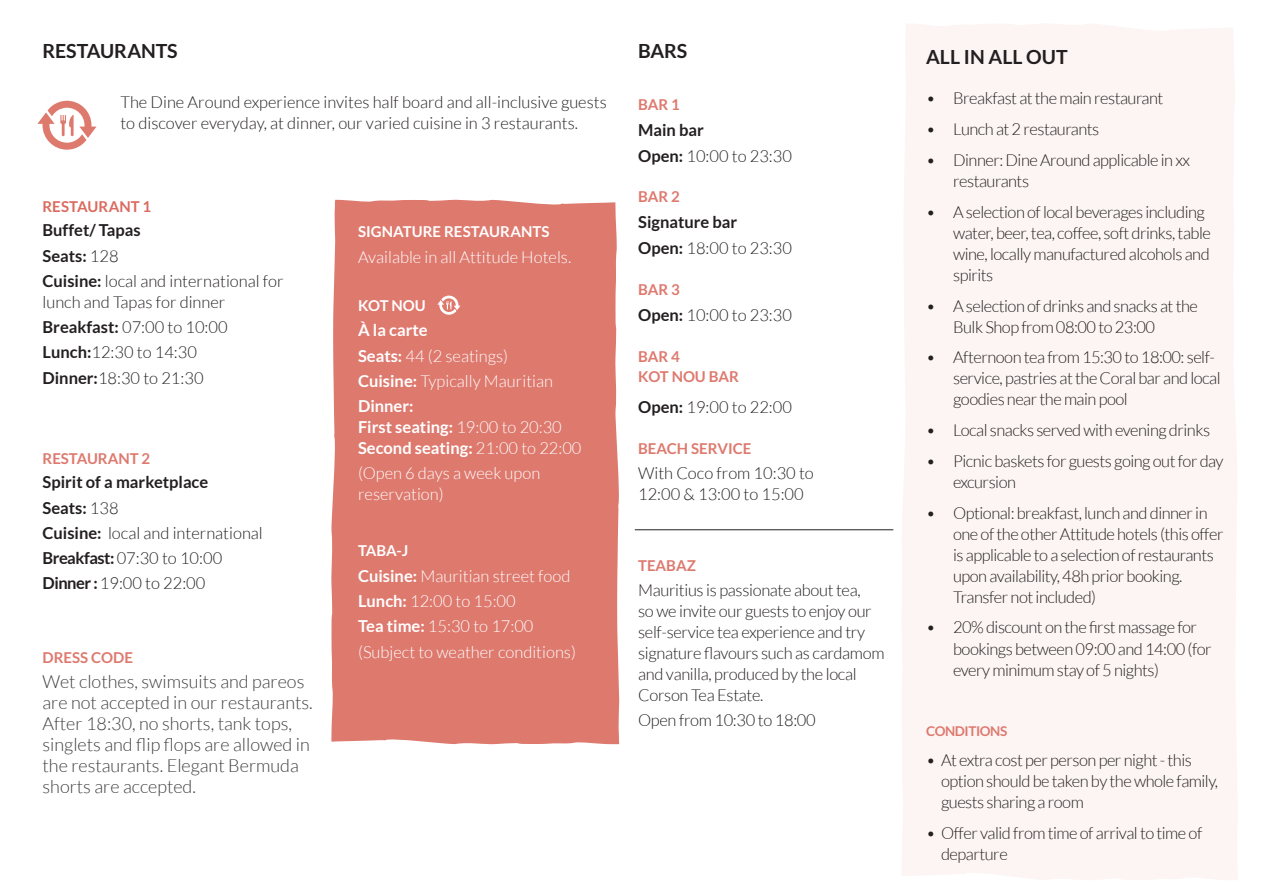
<style>
.page{position:relative;width:1263px;height:893px;background:#fff}
.page>*{position:absolute;margin:0;border:0;box-sizing:border-box;transform-origin:0 0}
.t1{font:700 19.5px "Lato";color:#231f20}
.t2{font:300 18px/21px "Lato";color:#3e3e3f}
.t3{font:300 16.5px/21px "Lato";letter-spacing:-.03em;color:#231f20}
.t4{font:300 16.5px/25.2px "Lato";color:#231f20}
.t5{font:300 16.5px/25.2px "Lato";color:#fff}
.t6{font:700 16.5px/25.2px "Lato";color:#231f20}
.t7{font:700 16.5px/21px "Lato";color:#fff}
.t8{font:700 15px/19.5px "Lato";color:#de796e}
.t9{font:700 15px "Lato";color:#fff}
.t10{font:700 15px "Lato";letter-spacing:.005em;color:#da6a5e}
.t11{font:700 13.5px "Lato";letter-spacing:-.03em;color:#de796e}
.s1{font-weight:700}
.s2{font-weight:300}
</style>
<div class="page">
<div style="left:331px;top:199px;width:289px;height:546px;background:#de796e"></div>
<svg style="left:37px;top:101px;width:60px;height:49px"></svg>
<svg style="left:437px;top:296px;width:23px;height:19px"></svg>
<div style="left:902px;top:24px;width:335px;height:856px;background:#fcf5f4"></div>
<hr style="left:635px;top:529px;width:258px;height:1px;background:#231f20">
<p class="t1" style="left:43px;top:40px;width:137px">RESTAURANTS</p>
<p class="t1" style="left:638px;top:40px;width:51px">BARS</p>
<p class="t4" style="left:120px;top:92px;width:488px;line-height:21px">The Dine Around experience invites half board and all-inclusive guests to discover everyday, at dinner, our varied cuisine in 3 restaurants.</p>
<p class="t10" style="left:43px;top:198px;width:110px">RESTAURANT 1</p>
<p class="t4" style="left:43px;top:218px;width:243px"><span class="s1">Buffet/ Tapas<br>Seats:</span> 128<br><span class="s1">Cuisine:</span> local and international for</p>
<p class="t4" style="left:43px;top:290px;width:187px">lunch and Tapas for dinner<br><span class="s1">Breakfast:</span> 07:00 to 10:00<br><span class="s1">Lunch:</span>12:30 to 14:30<br><span class="s1">Dinner:</span>18:30 to 21:30</p>
<p class="t8" style="left:43px;top:448px;width:109px">RESTAURANT 2</p>
<p class="t6" style="left:43px;top:470px;width:222px">Spirit of a marketplace<br>Seats: <span class="s2">138<br></span>Cuisine: <span class="s2">local and international<br></span>Breakfast: <span class="s2">07:30 to 10:00<br></span>Dinner : <span class="s2">19:00 to 22:00</span></p>
<p class="t8" style="left:43px;top:647px;width:92px">DRESS CODE</p>
<p class="t2" style="left:43px;top:671px;width:272px">Wet clothes, swimsuits and pareos are not accepted in our restaurants.<br>After 18:30, no shorts, tank tops, singlets and flip flops are allowed in the restaurants. Elegant Bermuda shorts are accepted.</p>
<p class="t9" style="left:358px;top:222px;width:193px">SIGNATURE RESTAURANTS</p>
<p class="t5" style="left:358px;top:244px;width:215px">Available in all Attitude Hotels.</p>
<p class="t9" style="left:358px;top:297px;width:69px">KOT NOU</p>
<p class="t5" style="left:358px;top:318px;width:196px"><span class="s1">À la carte<br>Seats:</span> 44 (2 seatings)<br><span class="s1">Cuisine:</span> Typically Mauritian<br><span class="s1">Dinner:</span></p>
<p class="t7" style="left:358px;top:416px;width:225px">First seating: <span class="s2">19:00 to 20:30<br></span>Second seating: <span class="s2">21:00 to 22:00</span></p>
<p class="t5" style="left:358px;top:463px;width:184px;line-height:21px">(Open 6 days a week upon reservation)</p>
<p class="t9" style="left:358px;top:542px;width:52px">TABA-J</p>
<p class="t5" style="left:358px;top:563px;width:219px"><span class="s1">Cuisine:</span> Mauritian street food<br><span class="s1">Lunch:</span> 12:00 to 15:00<br><span class="s1">Tea time:</span> 15:30 to 17:00 (Subject to weather conditions)</p>
<p class="t8" style="left:638px;top:95px;width:43px">BAR 1</p>
<p class="t6" style="left:638px;top:117px;width:155px">Main bar<br>Open: <span class="s2">10:00 to 23:30</span></p>
<p class="t8" style="left:638px;top:187px;width:43px">BAR 2</p>
<p class="t6" style="left:638px;top:210px;width:155px">Signature bar<br>Open: <span class="s2">18:00 to 23:30</span></p>
<p class="t8" style="left:638px;top:279px;width:43px">BAR 3</p>
<p class="t3" style="left:638px;top:305px;width:155px"><span class="s1">Open:</span> 10:00 to 23:30</p>
<p class="t8" style="left:638px;top:347px;width:102px">BAR 4<br>KOT NOU BAR</p>
<p class="t3" style="left:638px;top:396px;width:155px"><span class="s1">Open:</span> 19:00 to 22:00</p>
<p class="t8" style="left:638px;top:438px;width:115px">BEACH SERVICE</p>
<p class="t4" style="left:638px;top:463px;width:177px;line-height:21px">With Coco from 10:30 to<br>12:00 &amp; 13:00 to 15:00</p>
<p class="t8" style="left:638px;top:555px;width:59px">TEABAZ</p>
<p class="t3" style="left:638px;top:580px;width:248px">Mauritius is passionate about tea,<br>so we invite our guests to enjoy our self-service tea experience and try signature flavours such as cardamom and vanilla, produced by the local<br>Corson Tea Estate.</p>
<p class="t3" style="left:638px;top:710px;width:179px">Open from 10:30 to 18:00</p>
<p class="t1" style="left:926px;top:46px;width:143px">ALL IN ALL OUT</p>
<p class="t3" style="left:926px;top:88px;width:239px">• Breakfast at the main restaurant</p>
<p class="t3" style="left:926px;top:119px;width:175px">• Lunch at 2 restaurants</p>
<p class="t3" style="left:953px;top:150px;width:238px;text-indent:-27px">• Dinner: Dine Around applicable in xx restaurants</p>
<p class="t3" style="left:953px;top:201px;width:259px;text-indent:-27px">• A selection of local beverages including water, beer, tea, coffee, soft drinks, table wine, locally manufactured alcohols and spirits</p>
<p class="t3" style="left:953px;top:295px;width:246px;text-indent:-27px">• A selection of drinks and snacks at the<br>Bulk Shop from 08:00 to 23:00</p>
<p class="t3" style="left:953px;top:347px;width:269px;text-indent:-27px">• Afternoon tea from 15:30 to 18:00: self&shy;service, pastries at the Coral bar and local goodies near the main pool</p>
<p class="t3" style="left:926px;top:420px;width:285px">• Local snacks served with evening drinks</p>
<p class="t3" style="left:953px;top:451px;width:272px;text-indent:-27px">• Picnic baskets for guests going out for day excursion</p>
<p class="t3" style="left:953px;top:502px;width:272px;text-indent:-27px">• Optional: breakfast, lunch and dinner in one of the other Attitude hotels (this offer is applicable to a selection of restaurants upon availability, 48h prior booking.<br>Transfer not included)</p>
<p class="t3" style="left:953px;top:617px;width:260px;text-indent:-27px">• 20% discount on the first massage for bookings between 09:00 and 14:00 (for every minimum stay of 5 nights)</p>
<p class="t11" style="left:926px;top:723px;width:83px">CONDITIONS</p>
<p class="t3" style="left:941px;top:750px;width:279px;text-indent:-15px">• At extra cost per person per night - this option should be taken by the whole family, guests sharing a room</p>
<p class="t3" style="left:941px;top:823px;width:263px;text-indent:-15px">• Offer valid from time of arrival to time of departure</p>
</div>
